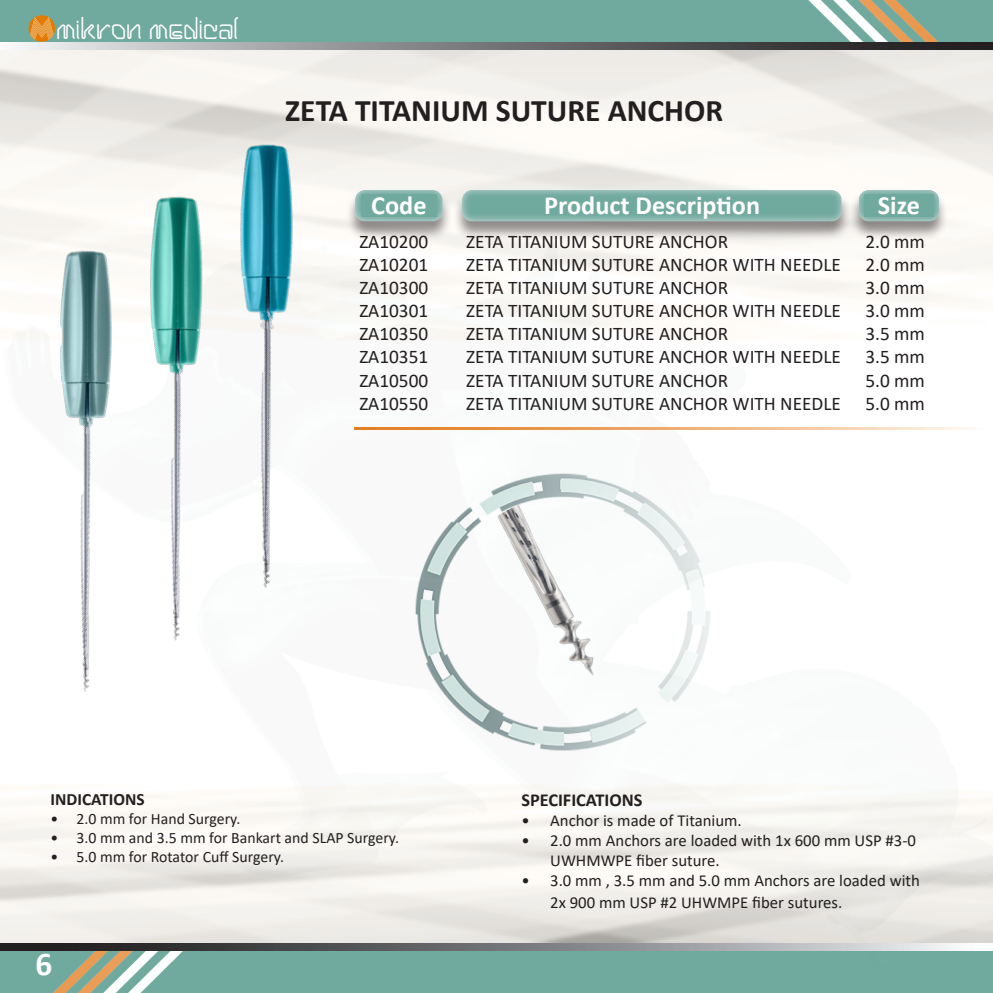
<style>
.page{position:relative;width:993px;height:993px;background:#fff}
.page>*{position:absolute;margin:0;border:0;box-sizing:border-box;transform-origin:0 0}
.t1{font:700 33.25px "Calibri";color:#fff}
.t2{font:700 31.5px "Calibri";color:#231f20}
.t3{font:29.4px "Hairpin";color:#fff}
.t4{font:700 26.25px "Calibri";color:#fff}
.t5{font:19.25px "Calibri";color:#231f20}
.t6{font:700 18.2px "Calibri";color:#231f20}
.t7{font:700 17.32px "Calibri";color:#231f20}
.t8{font:16.8px/20.1px "Calibri";color:#231f20}
.t9{font:15.75px "Calibri";color:#231f20}
</style>
<div class="page">
<div style="left:0;top:0;width:992px;height:43px;background:#70a99e"></div>
<img style="left:808px;top:0;width:92px;height:4px">
<img style="left:0;top:4px;width:992px;height:988px">
<svg style="left:0;top:943px;width:992px;height:6px"></svg>
<img style="left:0;top:104px;width:477px;height:617px">
<div style="left:345px;top:190px;width:107px;height:50px;background:#231f20;opacity:.5"></div>
<div style="left:354px;top:187px;width:91px;height:35px;background:#fff;opacity:.75"></div>
<div style="left:361px;top:194px;width:75px;height:22px;background:#70a99e"></div>
<div style="left:848px;top:190px;width:100px;height:51px;background:#231f20;opacity:.5"></div>
<div style="left:857px;top:181px;width:84px;height:41px;background:#fff;opacity:.75"></div>
<div style="left:863px;top:194px;width:70px;height:22px;background:#70a99e"></div>
<div style="left:452px;top:190px;width:399px;height:50px;background:#231f20;opacity:.5"></div>
<div style="left:460px;top:187px;width:383px;height:35px;background:#fff;opacity:.75"></div>
<svg style="left:355px;top:428px;width:633px;height:1px"></svg>
<img style="left:432px;top:495px;width:272px;height:268px">
<h3 class="t3" style="left:56px;top:14px;width:183px">mikron medical</h3>
<p class="t2" style="left:285px;top:88px;width:439px">ZETA TITANIUM SUTURE ANCHOR</p>
<p class="t4" style="left:371px;top:187px;width:57px">Code</p>
<p class="t4" style="left:544px;top:187px;width:217px">Product Description</p>
<p class="t4" style="left:877px;top:187px;width:44px">Size</p>
<p class="t5" style="left:865px;top:228px;width:61px">2.0 mm</p>
<p class="t5" style="left:865px;top:251px;width:61px">2.0 mm</p>
<p class="t5" style="left:865px;top:274px;width:61px">3.0 mm</p>
<p class="t5" style="left:865px;top:297px;width:61px">3.0 mm</p>
<p class="t5" style="left:865px;top:320px;width:61px">3.5 mm</p>
<p class="t5" style="left:865px;top:343px;width:61px">3.5 mm</p>
<p class="t5" style="left:865px;top:366px;width:61px">5.0 mm</p>
<p class="t5" style="left:865px;top:390px;width:61px">5.0 mm</p>
<p class="t5" style="left:359px;top:228px;width:70px">ZA10200</p>
<p class="t5" style="left:359px;top:251px;width:70px">ZA10201</p>
<p class="t5" style="left:359px;top:274px;width:70px">ZA10300</p>
<p class="t5" style="left:359px;top:297px;width:70px">ZA10301</p>
<p class="t5" style="left:359px;top:320px;width:70px">ZA10350</p>
<p class="t5" style="left:359px;top:343px;width:70px">ZA10351</p>
<p class="t5" style="left:359px;top:366px;width:70px">ZA10500</p>
<p class="t5" style="left:359px;top:390px;width:70px">ZA10550</p>
<p class="t5" style="left:466px;top:228px;width:263px">ZETA TITANIUM SUTURE ANCHOR</p>
<p class="t5" style="left:466px;top:251px;width:376px">ZETA TITANIUM SUTURE ANCHOR WITH NEEDLE</p>
<p class="t5" style="left:466px;top:274px;width:263px">ZETA TITANIUM SUTURE ANCHOR</p>
<p class="t5" style="left:466px;top:297px;width:376px">ZETA TITANIUM SUTURE ANCHOR WITH NEEDLE</p>
<p class="t5" style="left:466px;top:320px;width:263px">ZETA TITANIUM SUTURE ANCHOR</p>
<p class="t5" style="left:466px;top:343px;width:376px">ZETA TITANIUM SUTURE ANCHOR WITH NEEDLE</p>
<p class="t5" style="left:466px;top:366px;width:263px">ZETA TITANIUM SUTURE ANCHOR</p>
<p class="t5" style="left:466px;top:390px;width:376px">ZETA TITANIUM SUTURE ANCHOR WITH NEEDLE</p>
<p class="t7" style="left:51px;top:786px;width:96px">INDICATIONS</p>
<p class="t9" style="left:51px;top:807px;width:191px">• 2.0 mm for Hand Surgery.</p>
<p class="t9" style="left:51px;top:826px;width:350px">• 3.0 mm and 3.5 mm for Bankart and SLAP Surgery.</p>
<p class="t9" style="left:51px;top:845px;width:235px">• 5.0 mm for Rotator Cuff Surgery.</p>
<h1 class="t1" style="left:35px;top:940px;width:18px">6</h1>
<p class="t6" style="left:521px;top:786px;width:123px">SPECIFICATIONS</p>
<p class="t8" style="left:521px;top:809px;width:222px">• Anchor is made of Titanium.</p>
<p class="t8" style="left:550px;top:829px;width:367px;text-indent:-29px">• 2.0 mm Anchors are loaded with 1x 600 mm USP #3-0<br>UWHMWPE fiber suture.</p>
<p class="t8" style="left:550px;top:868px;width:371px;line-height:21.9px;text-indent:-29px">• 3.0 mm , 3.5 mm and 5.0 mm Anchors are loaded with<br>2x 900 mm USP #2 UHWMPE fiber sutures.</p>
</div>
